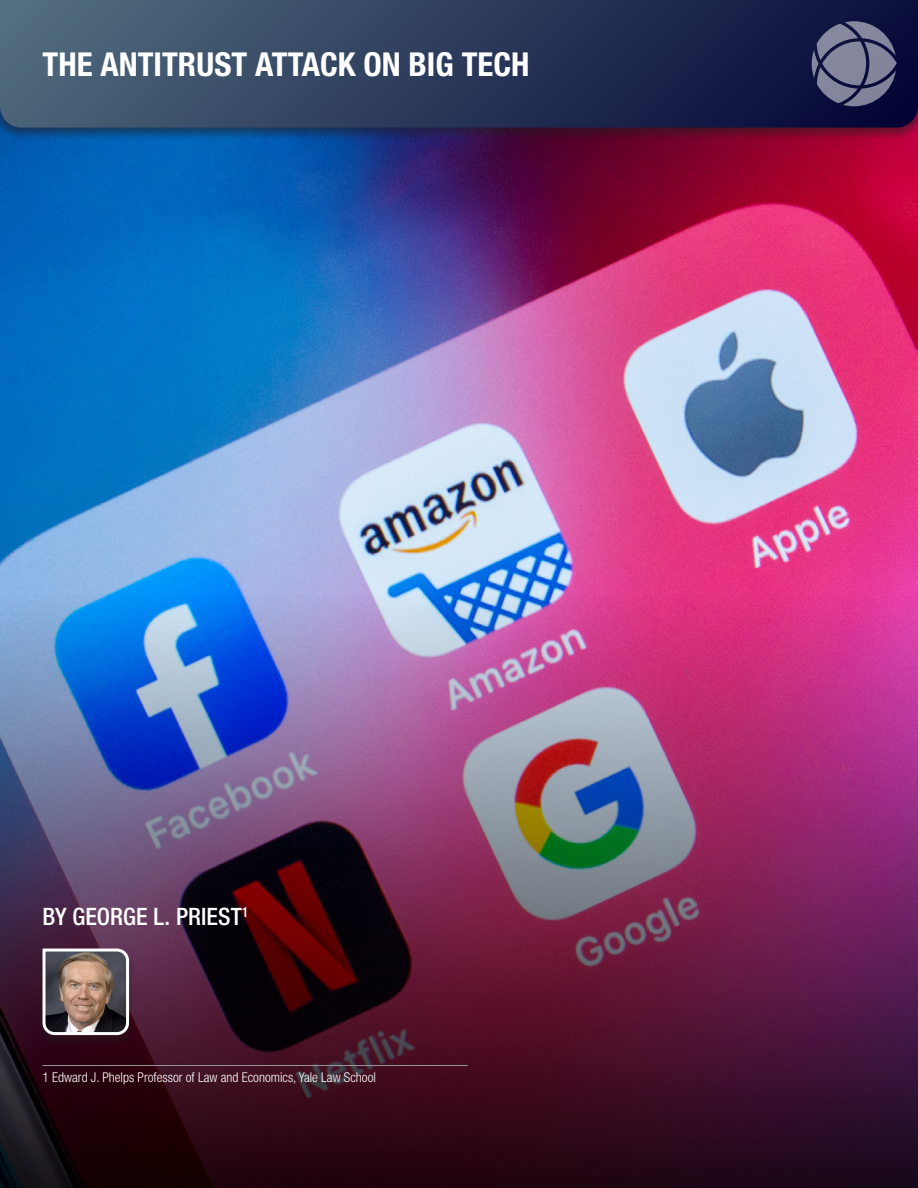
<style>
.page{position:relative;width:918px;height:1188px;background:#fff}
.page>*{position:absolute;margin:0;border:0;box-sizing:border-box;transform-origin:0 0}
.Sin_espaciado{font:700 condensed 33px "Helvetica Neue LT Std";color:#fff}
.Sin_espaciado-2{font:500 condensed 24px "Helvetica Neue LT Std";color:#fff}
.Note{font:300 condensed 13.5px "Helvetica Neue LT Std";color:#fff}
</style>
<div class="page">
<img style="left:0;top:141px;width:918px;height:453px">
<div style="left:0;top:0;width:918px;height:141px;background:#231f20;opacity:.5"></div>
<svg style="left:0;top:0;width:918px;height:128px;background:#2d3b5b"></svg>
<img style="left:0;top:594px;width:918px;height:594px">
<svg style="left:812px;top:21px;width:85px;height:85px;background:#585b7a"></svg>
<div style="left:36px;top:948px;width:100px;height:101px;background:#231f20;opacity:.5"></div>
<svg style="left:41px;top:947px;width:90px;height:90px;background:#7d6d6a"></svg>
<hr style="left:43px;top:1065px;width:425px;height:1px;background:#939598">
<p class="Sin_espaciado" style="left:43px;top:44px;width:489px">THE ANTITRUST ATTACK ON BIG TECH</p>
<p class="Sin_espaciado-2" style="left:43px;top:902px;width:208px">BY GEORGE L. PRIEST<sup>1</sup></p>
<p class="Note" style="left:43px;top:1069px;width:335px">1 Edward J. Phelps Professor of Law and Economics, Yale Law School</p>
</div>
